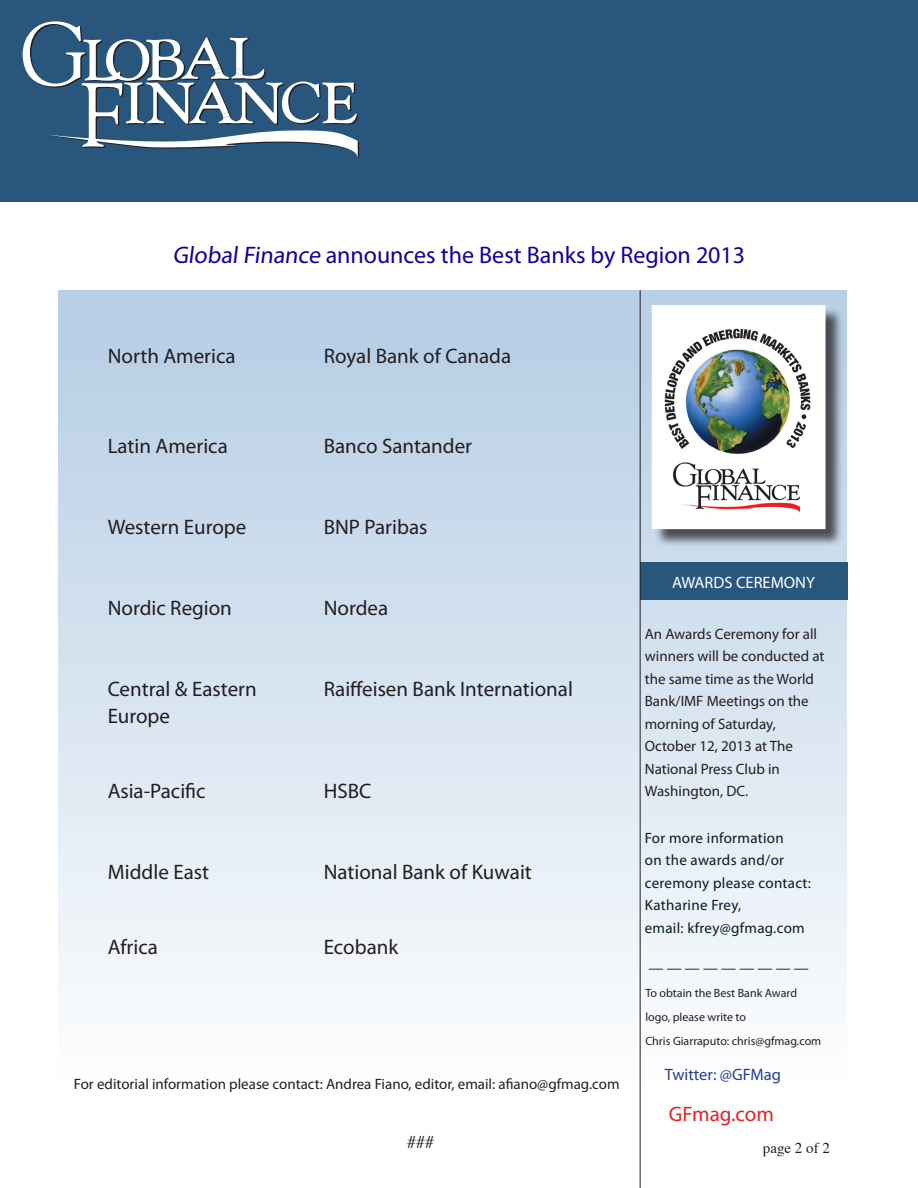
<style>
.page{position:relative;width:918px;height:1188px;background:#fff}
.page>*{position:absolute;margin:0;border:0;box-sizing:border-box;transform-origin:0 0}
.t1{font:24px "Myriad Pro";color:#12009f}
.t2{font:21px "Myriad Pro";color:#231f20}
.t3{font:21px "Myriad Pro";color:#ee1d23}
.t4{font:18px "Times";color:#231f20}
.t5{font:16.5px "Myriad Pro";color:#fff}
.t6{font:16.5px "Myriad Pro";color:#253f8e}
.t7{font:15px/22.5px "Myriad Pro";color:#231f20}
.t8{font:15px/22.5px "Myriad Pro";letter-spacing:.02em;color:#071c24}
.t9{font:15px "Times";color:#231f20}
.t10{font:12px/24px "Myriad Pro";color:#231f20}
</style>
<div class="page">
<div style="left:58px;top:290px;width:789px;height:828px;background:linear-gradient(to bottom,#b4cce4,#fff)"></div>
<div style="left:0;top:0;width:918px;height:201px;background:#28567c"></div>
<div style="left:640px;top:562px;width:207px;height:37px;background:#28567c"></div>
<hr style="left:640px;top:290px;width:1px;height:898px;background:#231f20">
<div style="left:654px;top:307px;width:190px;height:241px;background:#231f20;opacity:.75"></div>
<div style="left:652px;top:306px;width:173px;height:223px;background:#fff"></div>
<img style="left:664px;top:328px;width:147px;height:185px">
<svg style="left:23px;top:21px;width:336px;height:137px"></svg>
<p class="t1" style="left:173px;top:240px;width:574px">Global Finance announces the Best Banks by Region 2013</p>
<p class="t2" style="left:108px;top:343px;width:129px">North America</p>
<p class="t2" style="left:324px;top:343px;width:189px">Royal Bank of Canada</p>
<p class="t2" style="left:108px;top:433px;width:122px">Latin America</p>
<p class="t2" style="left:324px;top:433px;width:150px">Banco Santander</p>
<p class="t2" style="left:108px;top:514px;width:140px">Western Europe</p>
<p class="t2" style="left:324px;top:514px;width:105px">BNP Paribas</p>
<p class="t2" style="left:108px;top:595px;width:126px">Nordic Region</p>
<p class="t2" style="left:324px;top:595px;width:66px">Nordea</p>
<p class="t2" style="left:108px;top:676px;width:151px">Central &amp; Eastern</p>
<p class="t2" style="left:324px;top:676px;width:251px">Raiffeisen Bank International</p>
<p class="t2" style="left:108px;top:703px;width:64px">Europe</p>
<p class="t2" style="left:108px;top:778px;width:99px">Asia-Pacific</p>
<p class="t2" style="left:324px;top:778px;width:49px">HSBC</p>
<p class="t2" style="left:108px;top:859px;width:103px">Middle East</p>
<p class="t2" style="left:324px;top:859px;width:210px">National Bank of Kuwait</p>
<p class="t2" style="left:108px;top:934px;width:52px">Africa</p>
<p class="t2" style="left:324px;top:934px;width:76px">Ecobank</p>
<p class="t7" style="left:74px;top:1072px;width:547px">For editorial information please contact: Andrea Fiano, editor, email: afiano@gfmag.com</p>
<p class="t4" style="left:407px;top:1125px;width:28px">###</p>
<p class="t5" style="left:672px;top:572px;width:144px">AWARDS CEREMONY</p>
<p class="t7" style="left:645px;top:622px;width:181px">An Awards Ceremony for all winners will be conducted at the same time as the World<br>Bank/IMF Meetings on the morning of Saturday,</p>
<p class="t7" style="left:645px;top:735px;width:150px">October 12, 2013 at The<br>National Press Club in<br>Washington, DC.</p>
<p class="t8" style="left:645px;top:826px;width:168px">For more information<br>on the awards and/or ceremony please contact:</p>
<p class="t8" style="left:645px;top:894px;width:98px">Katharine Frey,</p>
<p class="t8" style="left:645px;top:916px;width:161px">email: kfrey@gfmag.com</p>
<p class="t7" style="left:649px;top:957px;width:162px">— — — — — — — — —</p>
<p class="t10" style="left:645px;top:981px;width:153px">To obtain the Best Bank Award logo, please write to</p>
<p class="t10" style="left:645px;top:1029px;width:177px">Chris Giarraputo: chris@gfmag.com</p>
<p class="t6" style="left:665px;top:1065px;width:118px">Twitter: @GFMag</p>
<p class="t3" style="left:669px;top:1101px;width:106px">GFmag.com</p>
<p class="t9" style="left:763px;top:1133px;width:69px">page 2 of 2</p>
</div>
